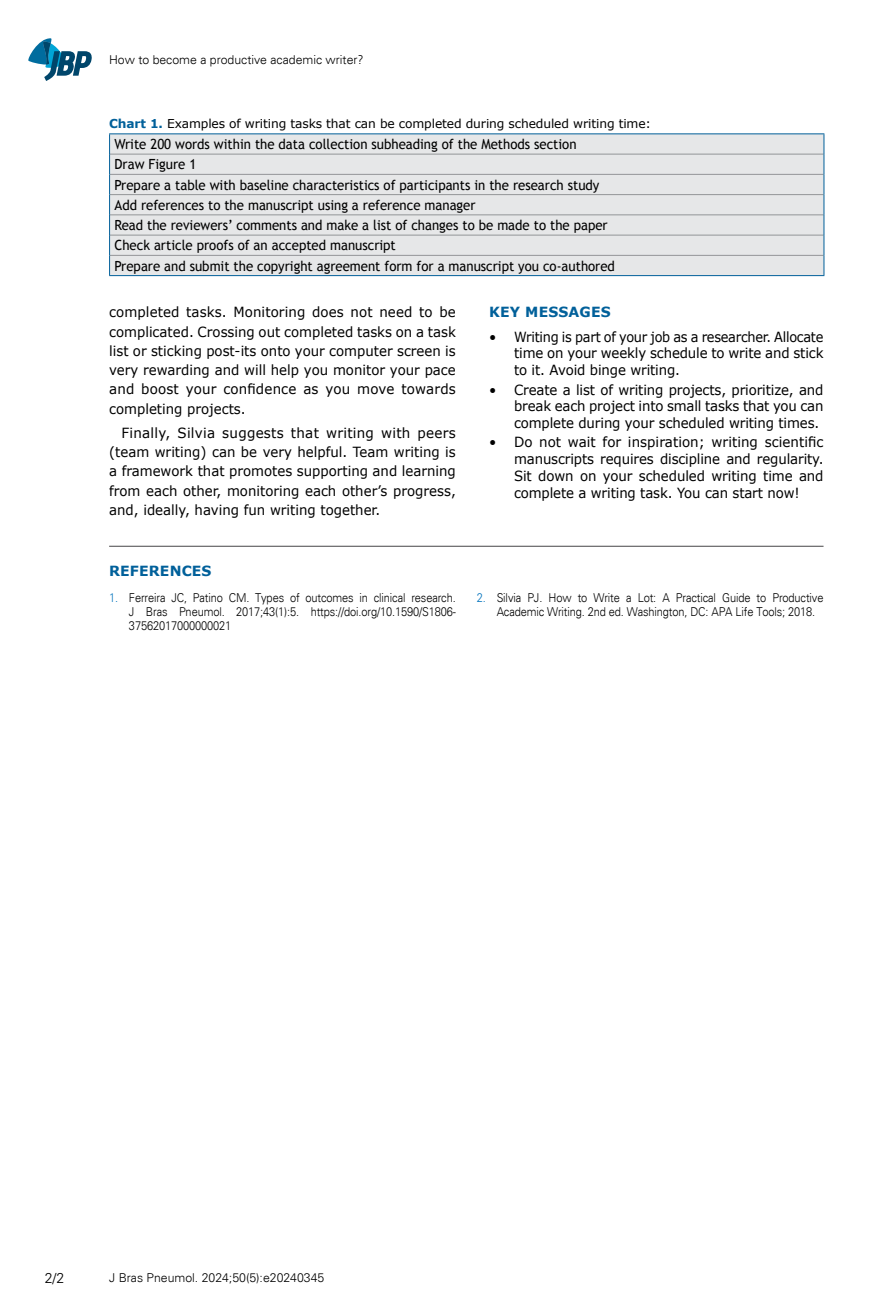
<style>
.page{position:relative;width:893px;height:1315px;background:#fff}
.page>*{position:absolute;margin:0;border:0;box-sizing:border-box;transform-origin:0 0}
.t1{font:14px/16.8px "Verdana";letter-spacing:-.01em;color:#000;text-align:justify;scale:.95 1}
.t2{font:14px/20.3px "Trebuchet MS";color:#000;scale:.94 1}
.t3{font:14px/19.2px "Verdana";letter-spacing:-.01em;color:#000;text-align:justify;scale:.96 1}
.t4{font:700 14px "Verdana";letter-spacing:.01em;color:#01609a}
.t5{font:300 14px "Univers";color:#000}
.t6{font:300 12.25px/14px "Univers";letter-spacing:-.01em;color:#000;text-align:justify;scale:.9 1}
.t7{font:12.25px "Verdana";letter-spacing:-.01em;color:#000}
.t8{font:300 12.25px "Univers";letter-spacing:-.01em;color:#000}
.s1{font-weight:700;color:#01609a}
.s2{color:#0072bc}
</style>
<div class="page">
<svg style="left:28px;top:38px;width:64px;height:43px"></svg>
<hr style="left:109px;top:546px;width:714px;height:1px;background:#464547">
<div style="left:110px;top:134px;width:713px;height:141px;background:#e6e7e8"></div>
<hr style="left:110px;top:154px;width:713px;height:1px;background:#939598">
<hr style="left:110px;top:174px;width:713px;height:1px;background:#939598">
<hr style="left:110px;top:194px;width:713px;height:1px;background:#939598">
<hr style="left:110px;top:214px;width:713px;height:1px;background:#939598">
<hr style="left:110px;top:235px;width:713px;height:1px;background:#939598">
<hr style="left:110px;top:255px;width:713px;height:1px;background:#939598">
<hr style="left:109px;top:133px;width:715px;height:1px;background:#01609a">
<svg style="left:109px;top:134px;width:1px;height:141px"></svg>
<svg style="left:823px;top:134px;width:1px;height:141px"></svg>
<hr style="left:109px;top:275px;width:715px;height:1px;background:#01609a">
<p class="t8" style="left:109px;top:52px;width:256px">How to become a productive academic writer?</p>
<p class="t7" style="left:109px;top:116px;width:543px"><span class="s1">Chart 1.</span> Examples of writing tasks that can be completed during scheduled writing time:</p>
<p class="t2" style="left:115px;top:134px;width:534px">Write 200 words within the data collection subheading of the Methods section<br>Draw Figure 1<br>Prepare a table with baseline characteristics of participants in the research study Add references to the manuscript using a reference manager<br>Read the reviewers’ comments and make a list of changes to be made to the paper Check article proofs of an accepted manuscript<br>Prepare and submit the copyright agreement form for a manuscript you co-authored</p>
<p class="t1" style="left:109px;top:303px;width:366px;line-height:19.2px">completed tasks. Monitoring does not need to be complicated. Crossing out completed tasks on a task list or sticking post-its onto your computer screen is very rewarding and will help you monitor your pace and boost your confidence as you move towards completing projects.</p>
<p class="t3" style="left:109px;top:423px;width:363px;text-indent:12px">Finally, Silvia suggests that writing with peers (team writing) can be very helpful. Team writing is a framework that promotes supporting and learning from each other, monitoring each other’s progress, and, ideally, having fun writing together.</p>
<p class="t4" style="left:489px;top:303px;width:123px">KEY MESSAGES</p>
<p class="t1" style="left:514px;top:328px;width:327px;text-indent:-25px">• Writing is part of your job as a researcher. Allocate time on your weekly schedule to write and stick to it. Avoid binge writing.</p>
<p class="t1" style="left:514px;top:381px;width:327px;text-indent:-25px">• Create a list of writing projects, prioritize, and break each project into small tasks that you can complete during your scheduled writing times.</p>
<p class="t1" style="left:514px;top:434px;width:327px;text-indent:-25px">• Do not wait for inspiration; writing scientific manuscripts requires discipline and regularity.<br>Sit down on your scheduled writing time and complete a writing task. You can start now!</p>
<p class="t4" style="left:109px;top:562px;width:104px">REFERENCES</p>
<p class="t6" style="left:129px;top:590px;width:365px;text-indent:-20px"><span class="s2">1.</span> Ferreira JC, Patino CM. Types of outcomes in clinical research.<br>J Bras Pneumol. 2017;43(1):5. https://doi.org/10.1590/S1806- 37562017000000021</p>
<p class="t6" style="left:497px;top:590px;width:365px;text-indent:-20px"><span class="s2">2.</span> Silvia PJ. How to Write a Lot: A Practical Guide to Productive<br>Academic Writing. 2nd ed. Washington, DC: APA Life Tools; 2018.</p>
<p class="t5" style="left:45px;top:1269px;width:21px">2/2</p>
<p class="t8" style="left:109px;top:1270px;width:217px">J Bras Pneumol. 2024;50(5):e20240345</p>
</div>
